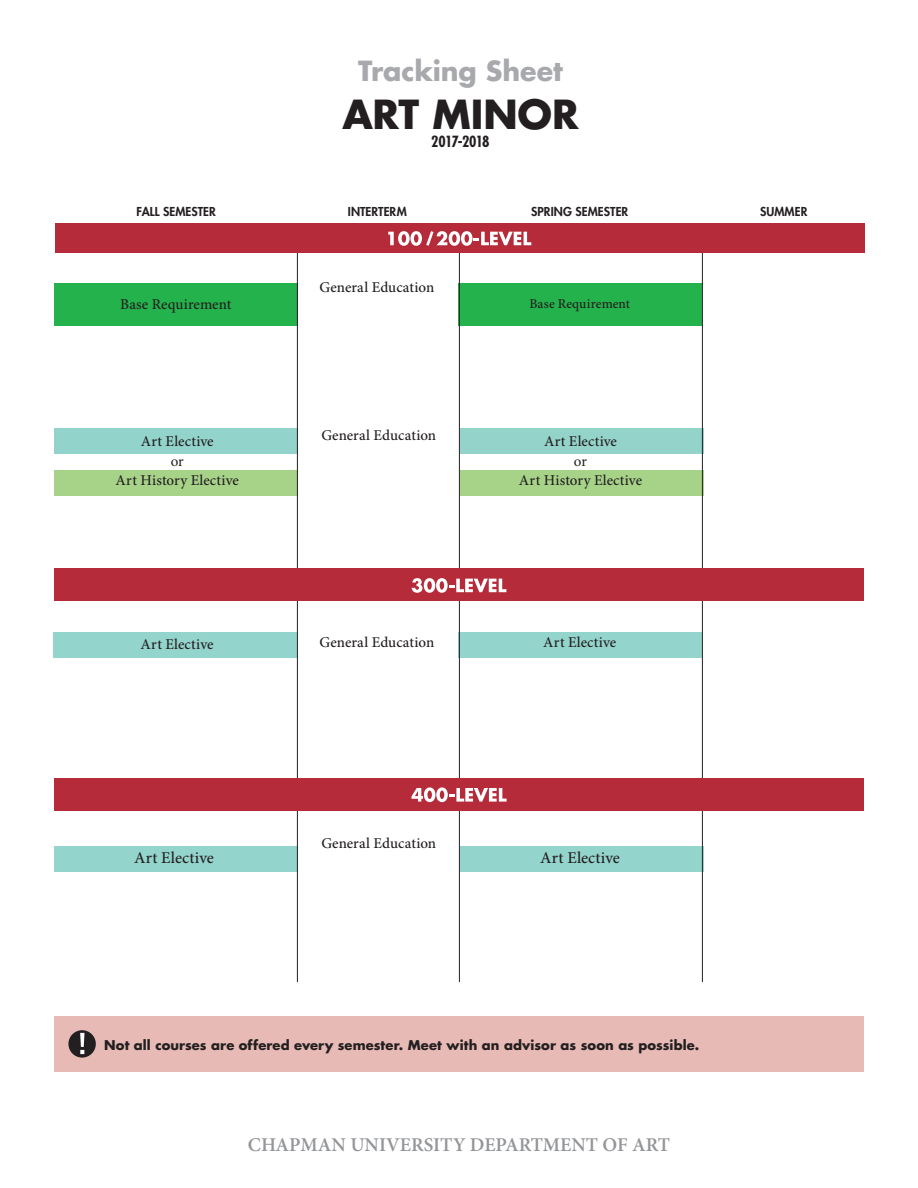
<style>
.page{position:relative;width:918px;height:1188px;background:#fff}
.page>*{position:absolute;margin:0;border:0;box-sizing:border-box;transform-origin:0 0}
.t1{font:700 39px "Futura Std";letter-spacing:-.005em;color:#231f20}
.t2{font:700 27px "Futura Std";letter-spacing:-.005em;color:#a8a9ad}
.t3{font:600 19.5px "Minion Pro";color:#939598}
.t4{font:500 16.5px "Minion Pro";letter-spacing:.015em;color:#231f20}
.t5{font:500 15px "Minion Pro";letter-spacing:.01em;color:#231f20}
.t6{font:700 condensed 15px "Futura Std";letter-spacing:-.055em;color:#231f20}
.t7{font:15px "Minion Pro";color:#231f20}
.t8{font:500 13.5px "Minion Pro";letter-spacing:.005em;color:#231f20}
.t9{font:700 13.2px "Futura Std";letter-spacing:.01em;color:#231f20}
.t10{font:800 12px "Futura Std";letter-spacing:.005em;color:#231f20}
</style>
<div class="page">
<div style="left:54px;top:470px;width:243px;height:25px;background:#a7d389"></div>
<div style="left:460px;top:470px;width:244px;height:25px;background:#a7d389"></div>
<div style="left:54px;top:846px;width:243px;height:25px;background:#93d4cc"></div>
<div style="left:460px;top:846px;width:244px;height:25px;background:#93d4cc"></div>
<div style="left:458px;top:284px;width:243px;height:42px;background:#23b24b"></div>
<div style="left:54px;top:284px;width:243px;height:42px;background:#23b24b"></div>
<div style="left:54px;top:632px;width:243px;height:25px;background:#93d4cc"></div>
<div style="left:458px;top:632px;width:243px;height:25px;background:#93d4cc"></div>
<div style="left:54px;top:429px;width:243px;height:25px;background:#92d3cb"></div>
<div style="left:460px;top:429px;width:244px;height:25px;background:#93d3ca"></div>
<div style="left:54px;top:1017px;width:810px;height:55px;background:#e7bab5"></div>
<div style="left:68px;top:1030px;width:28px;height:28px;background:#231f20;border-radius:50%"></div>
<svg style="left:80px;top:1033px;width:5px;height:21px"></svg>
<hr style="left:297px;top:231px;width:1px;height:751px;background:#231f20">
<hr style="left:459px;top:231px;width:1px;height:751px;background:#231f20">
<hr style="left:702px;top:231px;width:1px;height:751px;background:#231f20">
<div style="left:55px;top:224px;width:810px;height:29px;background:#b62b39"></div>
<svg style="left:388px;top:231px;width:143px;height:15px"></svg>
<div style="left:54px;top:569px;width:810px;height:32px;background:#b62b39"></div>
<svg style="left:411px;top:578px;width:95px;height:15px"></svg>
<div style="left:54px;top:778px;width:810px;height:32px;background:#b62b39"></div>
<svg style="left:411px;top:787px;width:96px;height:16px"></svg>
<p class="t2" style="left:358px;top:53px;width:206px">Tracking Sheet</p>
<p class="t1" style="left:342px;top:89px;width:238px">ART MINOR</p>
<p class="t6" style="left:431px;top:132px;width:60px">2017-2018</p>
<p class="t10" style="left:137px;top:204px;width:81px">FALL SEMESTER</p>
<p class="t10" style="left:348px;top:204px;width:60px">INTERTERM</p>
<p class="t10" style="left:531px;top:204px;width:99px">SPRING SEMESTER</p>
<p class="t10" style="left:760px;top:204px;width:49px">SUMMER</p>
<p class="t5" style="left:320px;top:279px;width:116px">General Education</p>
<p class="t5" style="left:120px;top:295px;width:113px">Base Requirement</p>
<p class="t8" style="left:529px;top:295px;width:102px">Base Requirement</p>
<p class="t5" style="left:141px;top:432px;width:75px">Art Elective</p>
<p class="t7" style="left:171px;top:452px;width:15px">or</p>
<p class="t5" style="left:116px;top:471px;width:125px">Art History Elective</p>
<p class="t5" style="left:141px;top:635px;width:75px">Art Elective</p>
<p class="t5" style="left:321px;top:426px;width:116px">General Education</p>
<p class="t5" style="left:320px;top:634px;width:116px">General Education</p>
<p class="t5" style="left:321px;top:834px;width:116px">General Education</p>
<p class="t5" style="left:544px;top:432px;width:75px">Art Elective</p>
<p class="t7" style="left:574px;top:452px;width:15px">or</p>
<p class="t5" style="left:519px;top:471px;width:125px">Art History Elective</p>
<p class="t5" style="left:543px;top:634px;width:75px">Art Elective</p>
<p class="t4" style="left:134px;top:848px;width:81px">Art Elective</p>
<p class="t4" style="left:540px;top:848px;width:81px">Art Elective</p>
<p class="t9" style="left:104px;top:1037px;width:597px">Not all courses are offered every semester. Meet with an advisor as soon as possible.</p>
<p class="t3" style="left:248px;top:1133px;width:424px">CHAPMAN UNIVERSITY DEPARTMENT OF ART</p>
</div>
